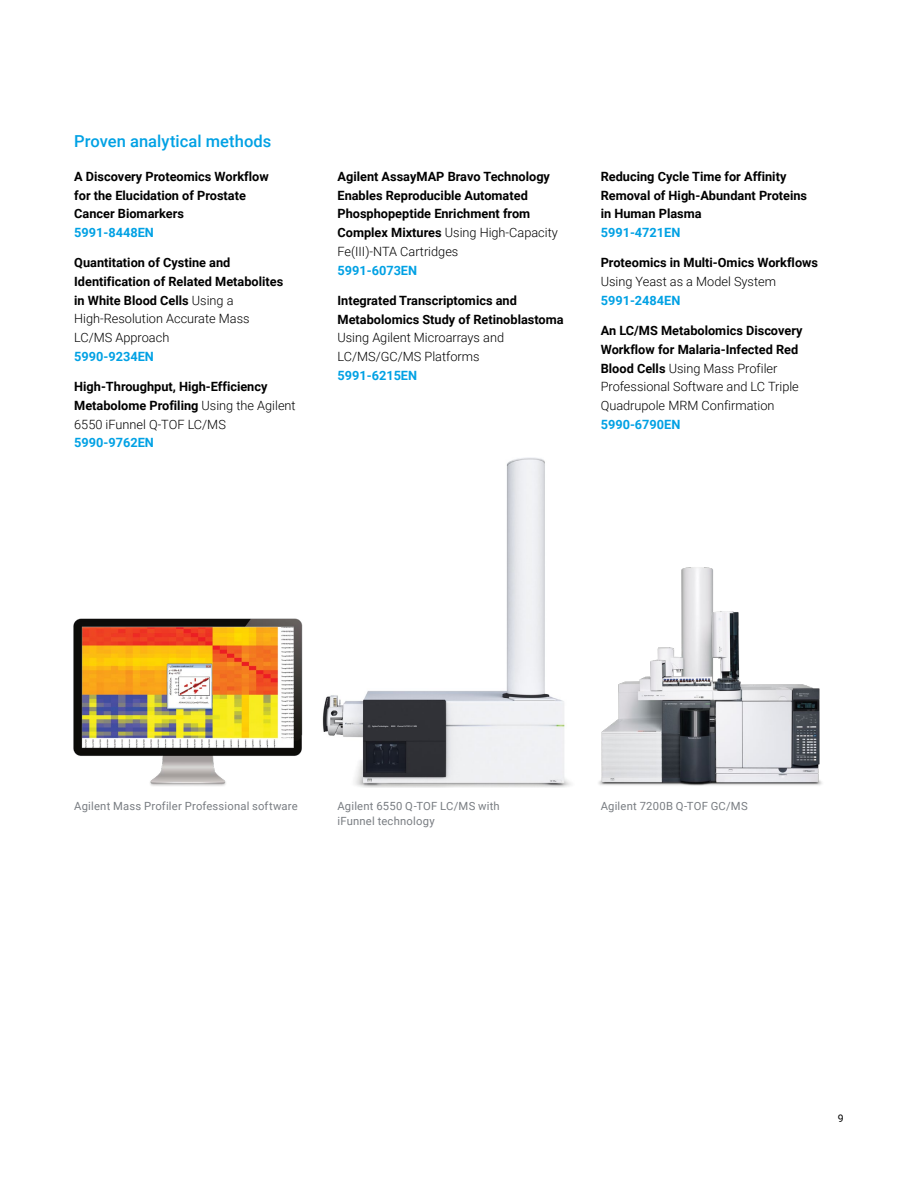
<style>
.page{position:relative;width:918px;height:1188px;background:#fff}
.page>*{position:absolute;margin:0;border:0;box-sizing:border-box;transform-origin:0 0}
.t1{font:500 16.5px "Roboto";letter-spacing:.005em;color:#00a1e4}
.t2{font:700 12.75px/18.8px "Roboto";color:#000}
.t3{font:300 12.75px/18.8px "Roboto";color:#000}
.t4{font:700 12.75px "Roboto";color:#00a1e4}
.t5{font:11.25px/15px "Roboto";letter-spacing:.02em;color:#797d82}
.t6{font:10.5px "Roboto";color:#000}
.s1{font-weight:300}
.s2{font-weight:700}
</style>
<div class="page">
<img style="left:73px;top:618px;width:230px;height:168px">
<img style="left:598px;top:567px;width:224px;height:219px">
<img style="left:322px;top:458px;width:249px;height:329px">
<p class="t1" style="left:74px;top:130px;width:199px">Proven analytical methods</p>
<p class="t2" style="left:74px;top:166px;width:196px">A Discovery Proteomics Workflow for the Elucidation of Prostate<br>Cancer Biomarkers</p>
<p class="t4" style="left:74px;top:224px;width:81px">5991-8448EN</p>
<p class="t2" style="left:74px;top:253px;width:211px">Quantitation of Cystine and<br>Identification of Related Metabolites in White Blood Cells <span class="s1">Using a<br>High-Resolution Accurate Mass<br>LC/MS Approach</span></p>
<p class="t4" style="left:74px;top:348px;width:81px">5990-9234EN</p>
<p class="t2" style="left:74px;top:377px;width:223px">High-Throughput, High-Efficiency<br>Metabolome Profiling <span class="s1">Using the Agilent<br>6550 iFunnel Q-TOF LC/MS</span></p>
<p class="t4" style="left:74px;top:434px;width:81px">5990-9762EN</p>
<p class="t2" style="left:338px;top:166px;width:222px">Agilent AssayMAP Bravo Technology Enables Reproducible Automated Phosphopeptide Enrichment from Complex Mixtures <span class="s1">Using High‑Capacity Fe(III)-NTA Cartridges</span></p>
<p class="t4" style="left:338px;top:261px;width:81px">5991-6073EN</p>
<p class="t2" style="left:338px;top:290px;width:228px">Integrated Transcriptomics and<br>Metabolomics Study of Retinoblastoma</p>
<p class="t3" style="left:338px;top:328px;width:168px">Using Agilent Microarrays and<br>LC/MS/GC/MS Platforms</p>
<p class="t4" style="left:338px;top:366px;width:81px">5991-6215EN</p>
<p class="t2" style="left:601px;top:167px;width:208px">Reducing Cycle Time for Affinity<br>Removal of High-Abundant Proteins in Human Plasma</p>
<p class="t4" style="left:601px;top:224px;width:81px">5991-4721EN</p>
<p class="t2" style="left:601px;top:253px;width:219px">Proteomics in Multi-Omics Workflows</p>
<p class="t3" style="left:601px;top:272px;width:177px">Using Yeast as a Model System</p>
<p class="t4" style="left:601px;top:291px;width:81px">5991-2484EN</p>
<p class="t3" style="left:601px;top:321px;width:203px"><span class="s2">An LC/MS Metabolomics Discovery Workflow for Malaria-Infected Red Blood Cells</span> Using Mass Profiler Professional Software and LC Triple Quadrupole MRM Confirmation</p>
<p class="t4" style="left:601px;top:415px;width:81px">5990-6790EN</p>
<p class="t5" style="left:74px;top:798px;width:225px">Agilent Mass Profiler Professional software</p>
<p class="t5" style="left:601px;top:798px;width:148px">Agilent 7200B Q-TOF GC/MS</p>
<p class="t5" style="left:337px;top:798px;width:164px">Agilent 6550 Q-TOF LC/MS with iFunnel technology</p>
<p class="t6" style="left:838px;top:1111px;width:7px">9</p>
</div>
